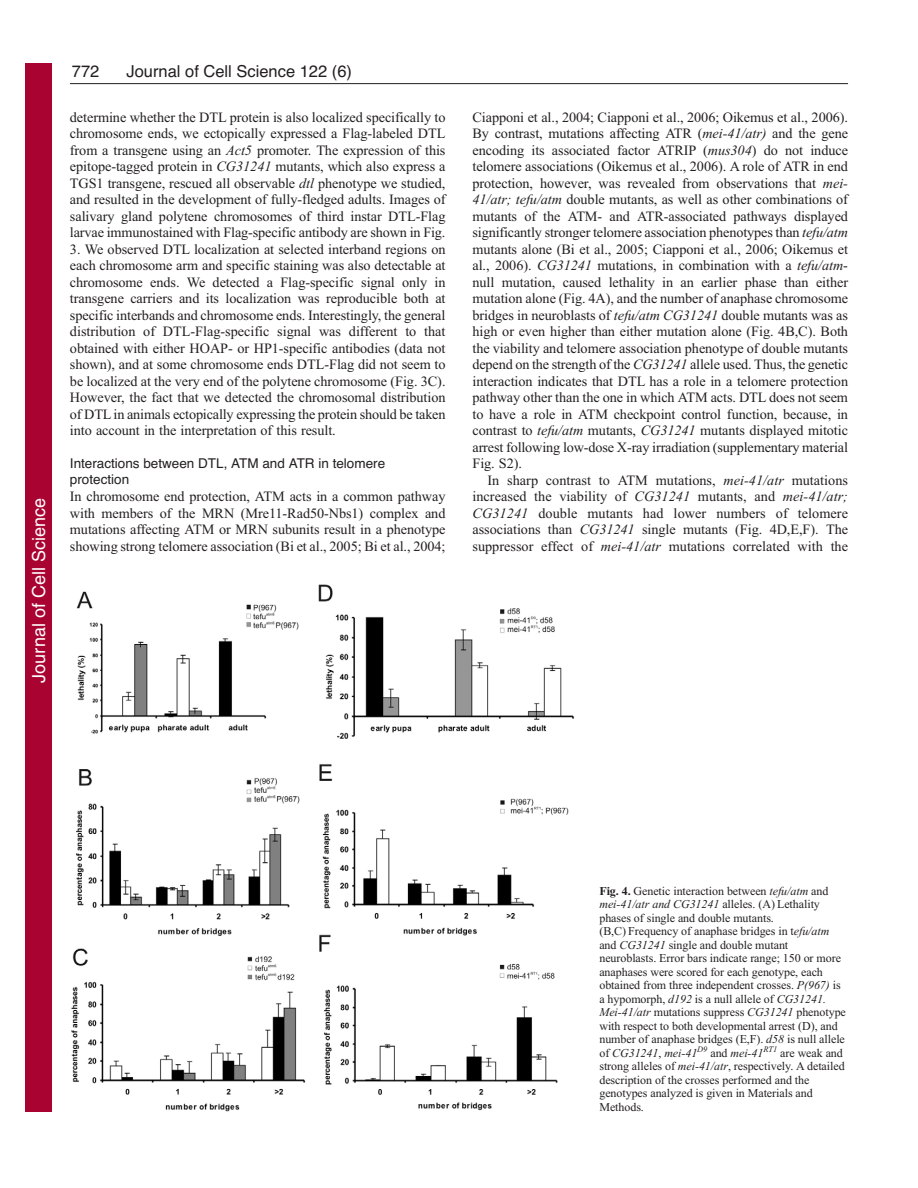
<style>
.page{position:relative;width:918px;height:1188px;background:#fff}
.page>*{position:absolute;margin:0;border:0;box-sizing:border-box;transform-origin:0 0}
.t1{font:18px "Helvetica";color:#fff}
.t2{font:16.5px "Helvetica";color:#231f20}
.t3{font:14.25px/16.5px "Times New Roman";letter-spacing:-.005em;color:#231f20;text-align:justify}
.t4{font:13.5px/16.5px "Helvetica";color:#231f20}
.t5{font:12px/13.5px "Times New Roman";letter-spacing:-.005em;color:#231f20}
.s1{font-style:italic}
.s2{font-weight:700}
</style>
<div class="page">
<hr style="left:70px;top:83px;width:778px;height:1px;background:#231f20">
<img style="left:71px;top:584px;width:504px;height:528px">
<div style="left:26px;top:64px;width:26px;height:1048px;background:#a90332"></div>
<p class="t1" style="left:28px;top:683px;width:186px;rotate:-90deg">Journal of Cell Science</p>
<p class="t2" style="left:127px;top:65px;width:227px">Journal of Cell Science 122 (6)</p>
<p class="t2" style="left:72px;top:65px;width:29px">772</p>
<p class="t3" style="left:70px;top:110px;width:377px">determine whether the DTL protein is also localized specifically to chromosome ends, we ectopically expressed a Flag-labeled DTL from a transgene using an <span class="s1">Act5</span> promoter. The expression of this epitope-tagged protein in <span class="s1">CG31241</span> mutants, which also express a TGS1 transgene, rescued all observable <span class="s1">dtl</span> phenotype we studied, and resulted in the development of fully-fledged adults. Images of salivary gland polytene chromosomes of third instar DTL-Flag larvae immunostained with Flag-specific antibody are shown in Fig.</p>
<p class="t3" style="left:70px;top:242px;width:377px">3. We observed DTL localization at selected interband regions on each chromosome arm and specific staining was also detectable at chromosome ends. We detected a Flag-specific signal only in transgene carriers and its localization was reproducible both at specific interbands and chromosome ends. Interestingly, the general distribution of DTL-Flag-specific signal was different to that obtained with either HOAP- or HP1-specific antibodies (data not shown), and at some chromosome ends DTL-Flag did not seem to be localized at the very end of the polytene chromosome (Fig. 3C).<br>However, the fact that we detected the chromosomal distribution of DTL in animals ectopically expressing the protein should be taken into account in the interpretation of this result.</p>
<p class="t4" style="left:70px;top:456px;width:317px">Interactions between DTL, ATM and ATR in telomere protection</p>
<p class="t3" style="left:70px;top:489px;width:377px">In chromosome end protection, ATM acts in a common pathway with members of the MRN (Mre11-Rad50-Nbs1) complex and mutations affecting ATM or MRN subunits result in a phenotype showing strong telomere association (Bi et al., 2005; Bi et al., 2004;</p>
<p class="t3" style="left:472px;top:110px;width:377px">Ciapponi et al., 2004; Ciapponi et al., 2006; Oikemus et al., 2006).<br>By contrast, mutations affecting ATR (<span class="s1">mei-41/atr)</span> and the gene encoding its associated factor ATRIP (<span class="s1">mus304</span>) do not induce telomere associations (Oikemus et al., 2006). A role of ATR in end protection, however, was revealed from observations that <span class="s1">mei-41/atr; tefu/atm</span> double mutants, as well as other combinations of mutants of the ATM- and ATR-associated pathways displayed significantly stronger telomere association phenotypes than <span class="s1">tefu/atm </span>mutants alone (Bi et al., 2005; Ciapponi et al., 2006; Oikemus et al., 2006). <span class="s1">CG31241</span> mutations, in combination with a <span class="s1">tefu/atm&shy;</span>null mutation, caused lethality in an earlier phase than either mutation alone (Fig. 4A), and the number of anaphase chromosome bridges in neuroblasts of <span class="s1">tefu/atm CG31241</span> double mutants was as high or even higher than either mutation alone (Fig. 4B,C). Both the viability and telomere association phenotype of double mutants depend on the strength of the <span class="s1">CG31241</span> allele used. Thus, the genetic interaction indicates that DTL has a role in a telomere protection pathway other than the one in which ATM acts. DTL does not seem to have a role in ATM checkpoint control function, because, in contrast to <span class="s1">tefu/atm</span> mutants, <span class="s1">CG31241</span> mutants displayed mitotic arrest following low-dose X-ray irradiation (supplementary material Fig. S2).</p>
<p class="t3" style="left:473px;top:473px;width:377px;text-indent:15px">In sharp contrast to ATM mutations, <span class="s1">mei-41/atr</span> mutations increased the viability of <span class="s1">CG31241</span> mutants, and <span class="s1">mei-41/atr; CG31241</span> double mutants had lower numbers of telomere associations than <span class="s1">CG31241</span> single mutants (Fig. 4D,E,F). The suppressor effect of <span class="s1">mei-41/atr</span> mutations correlated with the</p>
<p class="t5" style="left:599px;top:885px;width:248px"><span class="s2">Fig. 4.</span> Genetic interaction between <span class="s1">tefu/atm</span> and <span class="s1">mei-41/atr and CG31241</span> alleles. (A) Lethality phases of single and double mutants.<br>(B,C) Frequency of anaphase bridges in t<span class="s1">efu/atm </span>and <span class="s1">CG31241</span> single and double mutant neuroblasts. Error bars indicate range; 150 or more anaphases were scored for each genotype, each obtained from three independent crosses. <span class="s1">P(967)</span> is a hypomorph, <span class="s1">d192</span> is a null allele of <span class="s1">CG31241.<br>Mei-41/atr</span> mutations suppress <span class="s1">CG31241</span> phenotype with respect to both developmental arrest (D), and number of anaphase bridges (E,F). <span class="s1">d58</span> is null allele of <span class="s1">CG31241</span>, <span class="s1">mei-41</span><sup>D9</sup> and <span class="s1">mei-41</span><sup>RT1</sup> are weak and strong alleles of <span class="s1">mei-41/atr</span>, respectively. A detailed description of the crosses performed and the genotypes analyzed is given in Materials and Methods.</p>
</div>
